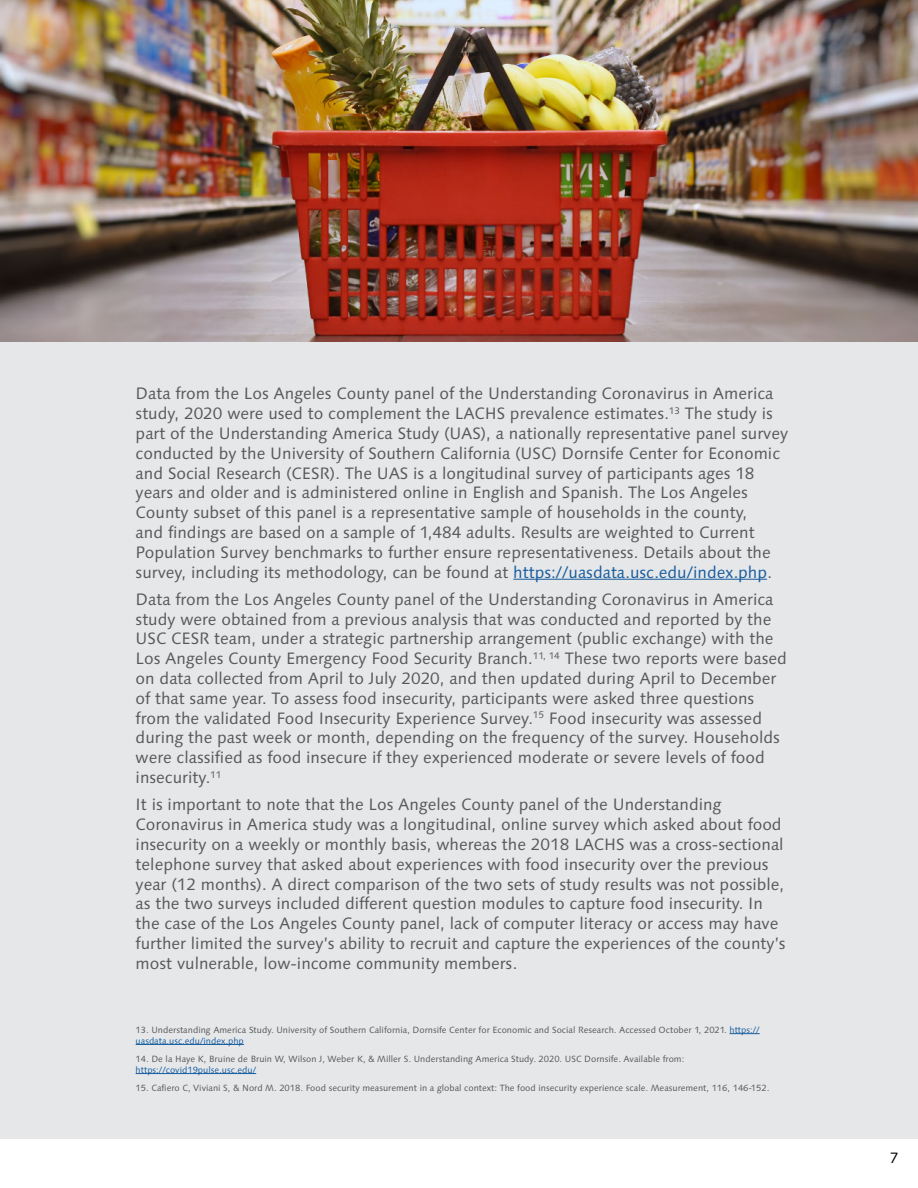
<style>
.page{position:relative;width:918px;height:1188px;background:#fff}
.page>*{position:absolute;margin:0;border:0;box-sizing:border-box;transform-origin:0 0}
.text_area{font:16.5px/19.8px "Linotype Syntax";color:#57585a}
.t1{font:15px "Linotype Syntax";color:#000001}
.text_area__w{font:9px/10.8px "Linotype Syntax";color:#57585a}
.text_area__w-2{font:9px "Linotype Syntax";color:#175d9e}
.s1{color:#175d9e}
</style>
<div class="page">
<div style="left:0;top:342px;width:918px;height:796px;background:#e6e7e9"></div>
<hr style="left:513px;top:579px;width:254px;height:1px;background:#175d9e">
<hr style="left:730px;top:1033px;width:30px;height:1px;background:#175d9e">
<hr style="left:136px;top:1044px;width:108px;height:1px;background:#175d9e">
<hr style="left:136px;top:1073px;width:120px;height:1px;background:#175d9e">
<img style="left:0;top:0;width:918px;height:342px">
<p class="text_area" style="left:136px;top:384px;width:654px">Data from the Los Angeles County panel of the Understanding Coronavirus in America study, 2020 were used to complement the LACHS prevalence estimates.<sup>13</sup> The study is part of the Understanding America Study (UAS), a nationally representative panel survey conducted by the University of Southern California (USC) Dornsife Center for Economic and Social Research (CESR). The UAS is a longitudinal survey of participants ages 18 years and older and is administered online in English and Spanish. The Los Angeles County subset of this panel is a representative sample of households in the county,<br>and findings are based on a sample of 1,484 adults. Results are weighted to Current Population Survey benchmarks to further ensure representativeness. Details about the survey, including its methodology, can be found at <span class="s1">https://uasdata.usc.edu/index.php</span>.</p>
<p class="text_area" style="left:136px;top:589px;width:653px">Data from the Los Angeles County panel of the Understanding Coronavirus in America study were obtained from a previous analysis that was conducted and reported by the USC CESR team, under a strategic partnership arrangement (public exchange) with the Los Angeles County Emergency Food Security Branch.<sup>11,</sup> <sup>14</sup> These two reports were based on data collected from April to July 2020, and then updated during April to December of that same year. To assess food insecurity, participants were asked three questions from the validated Food Insecurity Experience Survey.<sup>15</sup> Food insecurity was assessed during the past week or month, depending on the frequency of the survey. Households were classified as food insecure if they experienced moderate or severe levels of food insecurity.<sup>11</sup></p>
<p class="text_area" style="left:136px;top:795px;width:652px">It is important to note that the Los Angeles County panel of the Understanding Coronavirus in America study was a longitudinal, online survey which asked about food insecurity on a weekly or monthly basis, whereas the 2018 LACHS was a cross-sectional telephone survey that asked about experiences with food insecurity over the previous year (12 months). A direct comparison of the two sets of study results was not possible, as the two surveys included different question modules to capture food insecurity. In the case of the Los Angeles County panel, lack of computer literacy or access may have further limited the survey’s ability to recruit and capture the experiences of the county’s most vulnerable, low-income community members.</p>
<p class="text_area__w" style="left:136px;top:1024px;width:626px">13. Understanding America Study. University of Southern California, Dornsife Center for Economic and Social Research. Accessed October 1, 2021. <span class="s1">https:// uasdata.usc.edu/index.php</span></p>
<p class="text_area__w" style="left:136px;top:1053px;width:550px">14. De la Haye K, Bruine de Bruin W, Wilson J, Weber K, &amp; Miller S. Understanding America Study. 2020. USC Dornsife. Available from:</p>
<p class="text_area__w-2" style="left:136px;top:1064px;width:122px">https://covid19pulse.usc.edu/</p>
<p class="text_area__w" style="left:136px;top:1083px;width:635px">15. Cafiero C, Viviani S, &amp; Nord M. 2018. Food security measurement in a global context: The food insecurity experience scale. Measurement, 116, 146-152.</p>
<p class="t1" style="left:890px;top:1149px;width:10px">7</p>
</div>
